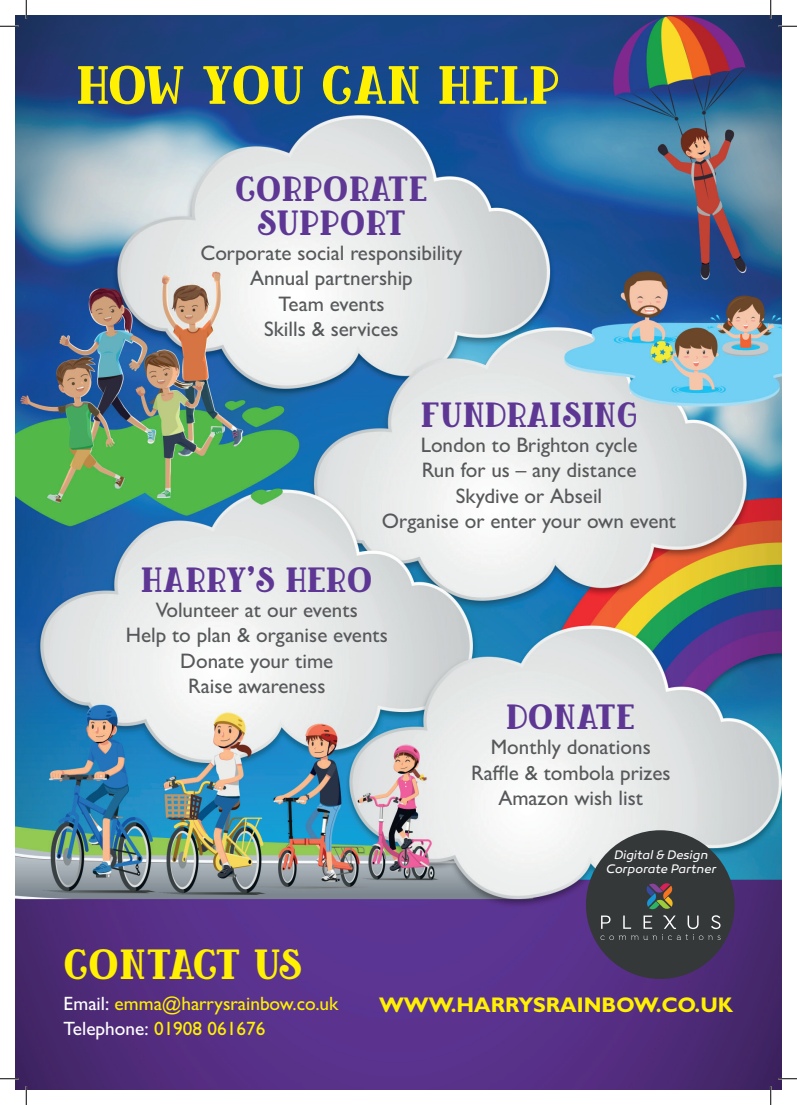
<style>
.page{position:relative;width:797px;height:1105px;background:#fff}
.page>*{position:absolute;margin:0;border:0;box-sizing:border-box;transform-origin:0 0}
.t1{font:53.88px "Sherlock Pro";letter-spacing:-.02em;color:#fff101}
.t2{font:42.12px "Sherlock Pro";letter-spacing:-.045em;color:#fff101}
.t3{font:35.12px/33.4px "Sherlock Pro";color:#5e3795;text-align:center}
.t4{font:700 21.25px "Gill Sans MT Pro";color:#fff101}
.t5{font:500 21px/25.2px "Gill Sans MT Pro";color:#57585a;text-align:center}
.t6{font:500 19.25px/24.5px "Gill Sans MT Pro";color:#fff101}
.t7{font:italic 12.5px/14.1px "Canaro";letter-spacing:-.005em;color:#fff;text-align:center}
.s1{color:#fff}
</style>
<div class="page">
<img style="left:16px;top:16px;width:765px;height:1073px">
<div style="left:586px;top:830px;width:148px;height:149px;background:#353839;border-radius:50%"></div>
<svg style="left:600px;top:883px;width:120px;height:57px"></svg>
<svg style="left:0;top:25px;width:19px;height:2px"></svg>
<svg style="left:778px;top:25px;width:19px;height:2px"></svg>
<svg style="left:0;top:1078px;width:19px;height:1px"></svg>
<svg style="left:778px;top:1078px;width:19px;height:1px"></svg>
<svg style="left:25px;top:0;width:2px;height:19px"></svg>
<svg style="left:25px;top:1086px;width:2px;height:19px"></svg>
<svg style="left:770px;top:0;width:1px;height:19px"></svg>
<svg style="left:770px;top:1086px;width:1px;height:19px"></svg>
<h1 class="t1" style="left:76px;top:54px;width:485px">HOW YOU CAN HELP</h1>
<h3 class="t3" style="left:235px;top:173px;width:194px">CORPORATE<br>SUPPORT</h3>
<p class="t5" style="left:200px;top:240px;width:263px">Corporate social responsibility<br>Annual partnership<br>Team events<br>Skills &amp; services</p>
<h3 class="t3" style="left:421px;top:398px;width:218px">FUNDRAISING</h3>
<p class="t5" style="left:382px;top:432px;width:296px">London to Brighton cycle<br>Run for us – any distance<br>Skydive or Abseil<br>Organise or enter your own event</p>
<h3 class="t3" style="left:141px;top:563px;width:234px">HARRY’S HERO</h3>
<p class="t5" style="left:126px;top:597px;width:264px">Volunteer at our events<br>Help to plan &amp; organise events<br>Donate your time<br>Raise awareness</p>
<h2 class="t2" style="left:63px;top:940px;width:240px">CONTACT US</h2>
<h3 class="t3" style="left:506px;top:700px;width:130px">DONATE</h3>
<p class="t5" style="left:471px;top:734px;width:201px">Monthly donations<br>Raffle &amp; tombola prizes<br>Amazon wish list</p>
<p class="t7" style="left:606px;top:847px;width:112px">Digital &amp; Design<br>Corporate Partner</p>
<p class="t6" style="left:63px;top:991px;width:276px"><span class="s1">Email:</span> emma@harrysrainbow.co.uk<br><span class="s1">Telephone:</span> 01908 061676</p>
<p class="t4" style="left:379px;top:992px;width:356px">WWW.HARRYSRAINBOW.CO.UK</p>
</div>
